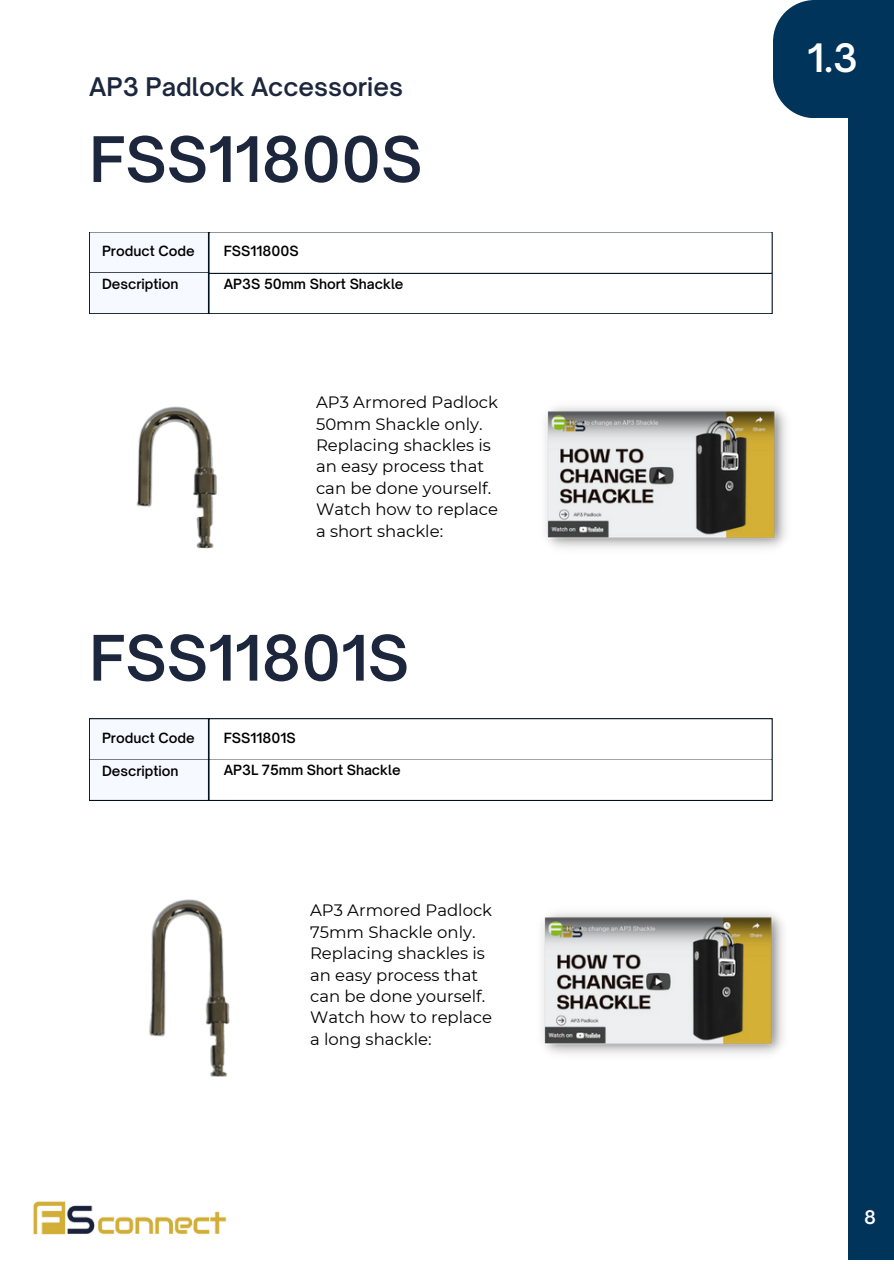
<style>
.page{position:relative;width:894px;height:1264px;background:#fff}
.page>*{position:absolute;margin:0;border:0;box-sizing:border-box;transform-origin:0 0}
.t1{font:600 60px "Open Sauce One";color:#1c263c}
.t2{font:600 37.5px "Open Sauce One";color:#fff}
.t3{font:600 24.6px "Open Sauce One";color:#1c263c}
.t4{font:600 18px "Open Sauce One";color:#fff}
.t5{font:16.5px/21.3px "Montserrat";color:#000}
.t6{font:600 13.5px "Open Sauce One";color:#000}
</style>
<div class="page">
<div style="left:847px;top:0;width:46px;height:1259px;background:#00345b"></div>
<div style="left:772px;top:0;width:121px;height:117px;background:#00345b"></div>
<img style="left:136px;top:406px;width:81px;height:143px">
<div style="left:89px;top:232px;width:121px;height:41px;background:#f6f9ff"></div>
<div style="left:208px;top:271px;width:564px;height:43px;border:1px solid #01111d"></div>
<div style="left:209px;top:232px;width:564px;height:41px;background:#fff"></div>
<div style="left:208px;top:231px;width:564px;height:43px;border:1px solid #01111d"></div>
<div style="left:89px;top:272px;width:121px;height:42px;background:#f6f9ff"></div>
<div style="left:89px;top:271px;width:120px;height:43px;border:1px solid #01111d"></div>
<div style="left:89px;top:718px;width:121px;height:42px;background:#f6f9ff"></div>
<div style="left:89px;top:718px;width:120px;height:42px;border:1px solid #01111d"></div>
<div style="left:208px;top:758px;width:564px;height:43px;border:1px solid #01111d"></div>
<div style="left:208px;top:718px;width:564px;height:42px;border:1px solid #01111d"></div>
<div style="left:89px;top:759px;width:121px;height:41px;background:#f6f9ff"></div>
<div style="left:89px;top:758px;width:120px;height:43px;border:1px solid #01111d"></div>
<img style="left:545px;top:406px;width:241px;height:142px">
<img style="left:149px;top:899px;width:81px;height:178px">
<img style="left:542px;top:912px;width:241px;height:142px">
<img style="left:33px;top:1201px;width:194px;height:34px">
<p class="t3" style="left:89px;top:72px;width:315px">AP3 Padlock Accessories</p>
<p class="t1" style="left:89px;top:122px;width:334px">FSS11800S</p>
<p class="t6" style="left:102px;top:243px;width:94px">Product Code</p>
<h2 class="t6" style="left:102px;top:275px;width:78px">Description</h2>
<p class="t6" style="left:224px;top:242px;width:76px">FSS11800S</p>
<p class="t6" style="left:224px;top:275px;width:181px">AP3S 50mm Short Shackle</p>
<p class="t5" style="left:316px;top:391px;width:183px">AP3 Armored Padlock<br>50mm Shackle only.<br>Replacing shackles is an easy process that can be done yourself.<br>Watch how to replace a short shackle:</p>
<p class="t1" style="left:89px;top:620px;width:321px">FSS11801S</p>
<p class="t6" style="left:102px;top:729px;width:94px">Product Code</p>
<h4 class="t6" style="left:102px;top:762px;width:78px">Description</h4>
<p class="t6" style="left:224px;top:729px;width:73px">FSS11801S</p>
<h1 class="t6" style="left:224px;top:762px;width:178px">AP3L 75mm Short Shackle</h1>
<p class="t5" style="left:310px;top:899px;width:183px">AP3 Armored Padlock<br>75mm Shackle only.<br>Replacing shackles is an easy process that can be done yourself.<br>Watch how to replace a long shackle:</p>
<p class="t2" style="left:807px;top:34px;width:52px">1.3</p>
<h4 class="t4" style="left:863px;top:1206px;width:13px">8</h4>
</div>
